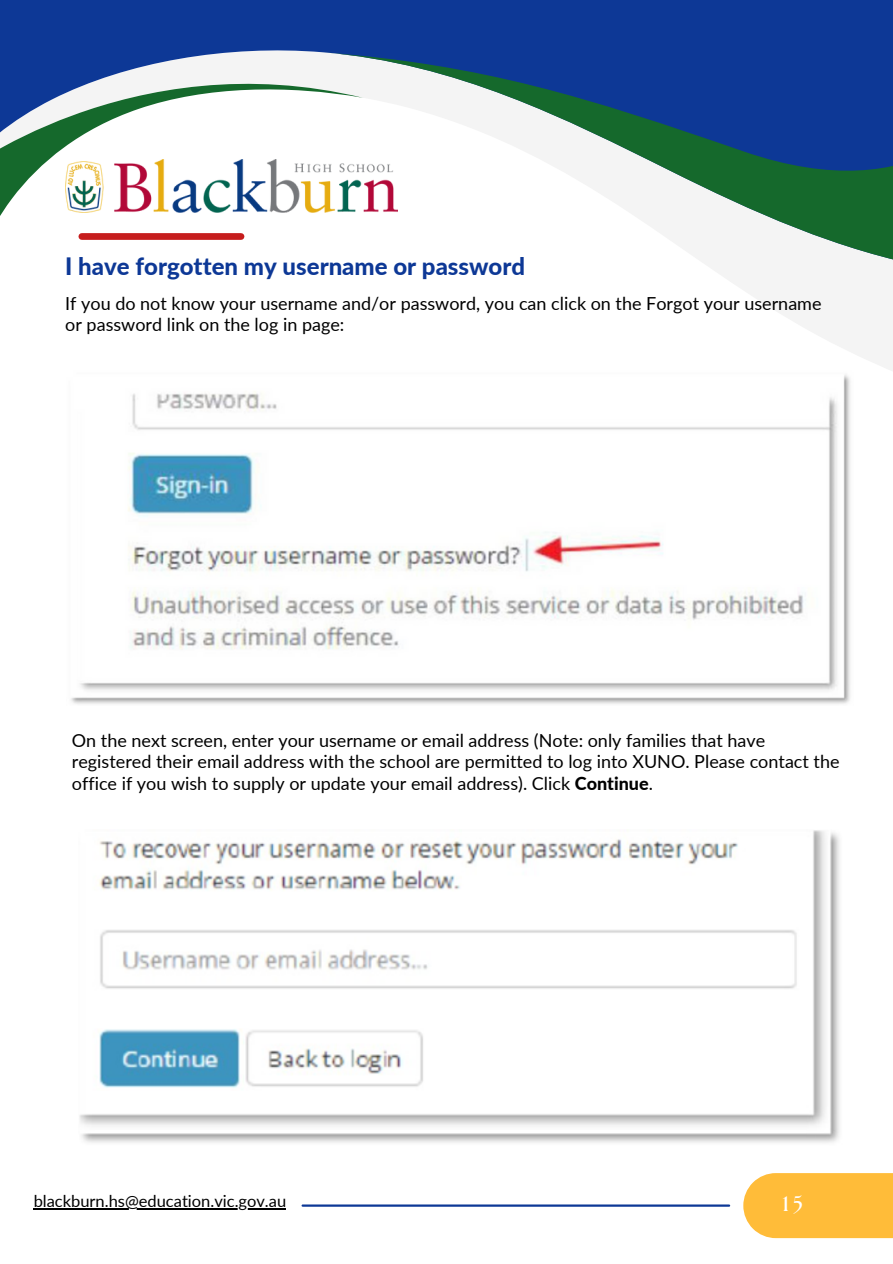
<style>
.page{position:relative;width:893px;height:1264px;background:#fff}
.page>*{position:absolute;margin:0;border:0;box-sizing:border-box;transform-origin:0 0}
.t1{font:800 24px "Lato";color:#0d3896}
.t2{font:700 21px "The Seasons";color:#fff}
.t3{font:18px/21.3px "Lato";color:#000}
.t4{font:16.5px "Lato";color:#000}
.s1{font-weight:800}
</style>
<div class="page">
<svg style="left:711px;top:268px;width:181px;height:103px;fill:#f4f4f4"></svg>
<div style="left:0;top:0;width:892px;height:52px;background:#0d3896"></div>
<svg style="left:0;top:41px;width:363px;height:199px"></svg>
<svg style="left:322px;top:52px;width:570px;height:216px"></svg>
<div style="left:743px;top:1173px;width:149px;height:65px;background:#ffbc39"></div>
<div style="left:82px;top:233px;width:159px;height:7px;background:#c61d1d"></div>
<hr style="left:302px;top:1204px;width:427px;height:2px;background:#0d3896">
<img style="left:65px;top:159px;width:332px;height:53px">
<img style="left:71px;top:374px;width:779px;height:330px">
<img style="left:79px;top:830px;width:761px;height:313px">
<hr style="left:34px;top:1208px;width:252px;height:1px;background:#000">
<p class="t1" style="left:65px;top:252px;width:461px">I have forgotten my username or password</p>
<p class="t3" style="left:65px;top:292px;width:757px">If you do not know your username and/or password, you can click on the Forgot your username or password link on the log in page:</p>
<p class="t3" style="left:72px;top:729px;width:769px">On the next screen, enter your username or email address (Note: only families that have registered their email address with the school are permitted to log into XUNO. Please contact the office if you wish to supply or update your email address). Click <span class="s1">Continue</span>.</p>
<p class="t4" style="left:34px;top:1190px;width:254px">blackburn.hs@education.vic.gov.au</p>
<p class="t2" style="left:782px;top:1194px;width:22px">15</p>
</div>
